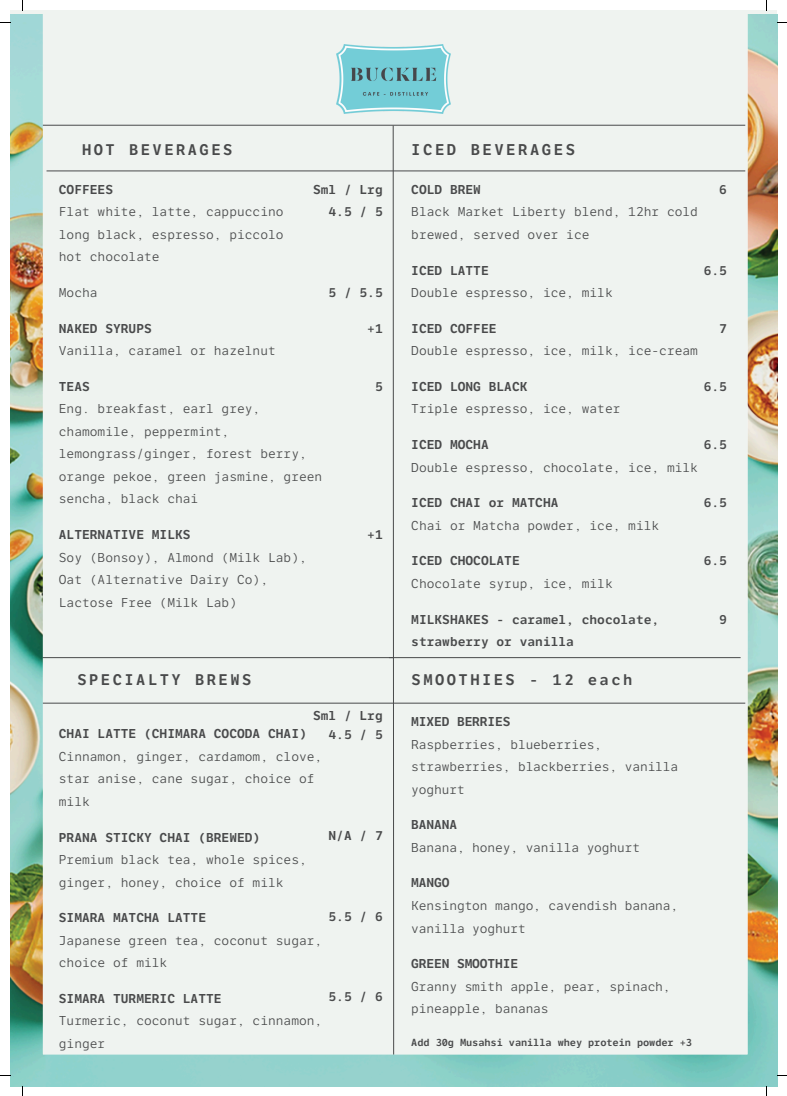
<style>
.page{position:relative;width:787px;height:1096px;background:#fff}
.page>*{position:absolute;margin:0;border:0;box-sizing:border-box;transform-origin:0 0}
.t1{font:600 15.12px "LFT Etica Mono";letter-spacing:.165em;color:#494a4b}
.t2{font:600 15px "LFT Etica Mono";letter-spacing:.165em;color:#494a4b}
.t3{font:12.5px/22.5px "LFT Etica Mono";color:#494a4b}
.t4{font:600 12.5px/22.5px "LFT Etica Mono";color:#494a4b;text-align:right}
.t5{font:600 10px "LFT Etica Mono";letter-spacing:-.01em;color:#494a4b}
.s1{font-weight:600}
</style>
<div class="page">
<img style="left:10px;top:15px;width:767px;height:1071px">
<p class="t2" style="left:82px;top:140px;width:152px">HOT BEVERAGES</p>
<p class="t1" style="left:411px;top:140px;width:165px">ICED BEVERAGES</p>
<h4 class="t4" style="left:313px;top:178px;width:71px">Sml / Lrg<br>4.5 / 5</h4>
<p class="t3" style="left:59px;top:178px;width:226px"><span class="s1">COFFEES<br></span>Flat white, latte, cappuccino long black, espresso, piccolo hot chocolate</p>
<h1 class="t3" style="left:59px;top:281px;width:40px">Mocha</h1>
<h1 class="t3" style="left:59px;top:317px;width:218px"><span class="s1">NAKED SYRUPS<br></span>Vanilla, caramel or hazelnut</h1>
<p class="t3" style="left:59px;top:375px;width:265px"><span class="s1">TEAS<br></span>Eng. breakfast, earl grey, chamomile, peppermint, lemongrass/ginger, forest berry, orange pekoe, green jasmine, green sencha, black chai</p>
<h5 class="t3" style="left:59px;top:523px;width:249px"><span class="s1">ALTERNATIVE MILKS<br></span>Soy (Bonsoy), Almond (Milk Lab),<br>Oat (Alternative Dairy Co),</h5>
<h5 class="t3" style="left:59px;top:591px;width:180px">Lactose Free (Milk Lab)</h5>
<h4 class="t4" style="left:328px;top:281px;width:56px">5 / 5.5</h4>
<h4 class="t4" style="left:367px;top:317px;width:17px">+1</h4>
<h4 class="t4" style="left:375px;top:375px;width:9px">5</h4>
<h4 class="t4" style="left:367px;top:523px;width:17px">+1</h4>
<p class="t2" style="left:77px;top:670px;width:175px">SPECIALTY BREWS</p>
<h3 class="t4" style="left:313px;top:706px;width:71px;line-height:18.8px">Sml / Lrg<br>4.5 / 5</h3>
<h3 class="t3" style="left:59px;top:722px;width:265px"><span class="s1">CHAI LATTE (CHIMARA COCODA CHAI)<br></span>Cinnamon, ginger, cardamom, clove, star anise, cane sugar, choice of milk</h3>
<h3 class="t3" style="left:59px;top:825px;width:249px"><span class="s1">PRANA STICKY CHAI (BREWED)<br></span>Premium black tea, whole spices, ginger, honey, choice of milk</h3>
<p class="t3" style="left:59px;top:906px;width:265px"><span class="s1">SIMARA MATCHA LATTE<br></span>Japanese green tea, coconut sugar, choice of milk</p>
<h5 class="t4" style="left:59px;top:987px;width:164px">SIMARA TURMERIC LATTE</h5>
<h5 class="t3" style="left:59px;top:1009px;width:265px">Turmeric, coconut sugar, cinnamon, ginger</h5>
<h3 class="t4" style="left:328px;top:824px;width:56px">N/A / 7</h3>
<p class="t4" style="left:328px;top:904px;width:56px">5.5 / 6</p>
<h5 class="t4" style="left:328px;top:985px;width:56px">5.5 / 6</h5>
<h5 class="t3" style="left:411px;top:178px;width:288px"><span class="s1">COLD BREW<br></span>Black Market Liberty blend, 12hr cold brewed, served over ice</h5>
<h5 class="t3" style="left:411px;top:259px;width:203px"><span class="s1">ICED LATTE<br></span>Double espresso, ice, milk</h5>
<h5 class="t3" style="left:411px;top:317px;width:288px"><span class="s1">ICED COFFEE<br></span>Double espresso, ice, milk, ice-cream</h5>
<h5 class="t3" style="left:411px;top:375px;width:211px"><span class="s1">ICED LONG BLACK<br></span>Triple espresso, ice, water</h5>
<h5 class="t3" style="left:411px;top:433px;width:288px"><span class="s1">ICED MOCHA<br></span>Double espresso, chocolate, ice, milk</h5>
<p class="t3" style="left:411px;top:491px;width:249px"><span class="s1">ICED CHAI or MATCHA<br></span>Chai or Matcha powder, ice, milk</p>
<h4 class="t3" style="left:411px;top:549px;width:203px"><span class="s1">ICED CHOCOLATE<br></span>Chocolate syrup, ice, milk</h4>
<h4 class="t4" style="left:411px;top:607px;width:250px;text-align:left">MILKSHAKES - caramel, chocolate, strawberry or vanilla</h4>
<p class="t4" style="left:719px;top:178px;width:9px">6</p>
<p class="t4" style="left:704px;top:259px;width:25px">6.5</p>
<p class="t4" style="left:719px;top:317px;width:9px">7</p>
<h2 class="t4" style="left:704px;top:375px;width:25px">6.5</h2>
<h1 class="t4" style="left:704px;top:433px;width:25px">6.5</h1>
<p class="t4" style="left:704px;top:491px;width:25px">6.5</p>
<p class="t4" style="left:704px;top:549px;width:25px">6.5</p>
<h4 class="t4" style="left:719px;top:607px;width:9px">9</h4>
<h3 class="t2" style="left:412px;top:670px;width:222px">SMOOTHIES - 12 each</h3>
<h5 class="t3" style="left:411px;top:710px;width:268px"><span class="s1">MIXED BERRIES<br></span>Raspberries, blueberries, strawberries, blackberries, vanilla yoghurt</h5>
<h5 class="t3" style="left:411px;top:813px;width:230px"><span class="s1">BANANA<br></span>Banana, honey, vanilla yoghurt</h5>
<h5 class="t3" style="left:411px;top:871px;width:268px"><span class="s1">MANGO<br></span>Kensington mango, cavendish banana, vanilla yoghurt</h5>
<p class="t3" style="left:411px;top:952px;width:261px"><span class="s1">GREEN SMOOTHIE<br></span>Granny smith apple, pear, spinach, pineapple, bananas</p>
<h4 class="t5" style="left:411px;top:1035px;width:282px">Add 30g Musahsi vanilla whey protein powder +3</h4>
</div>
